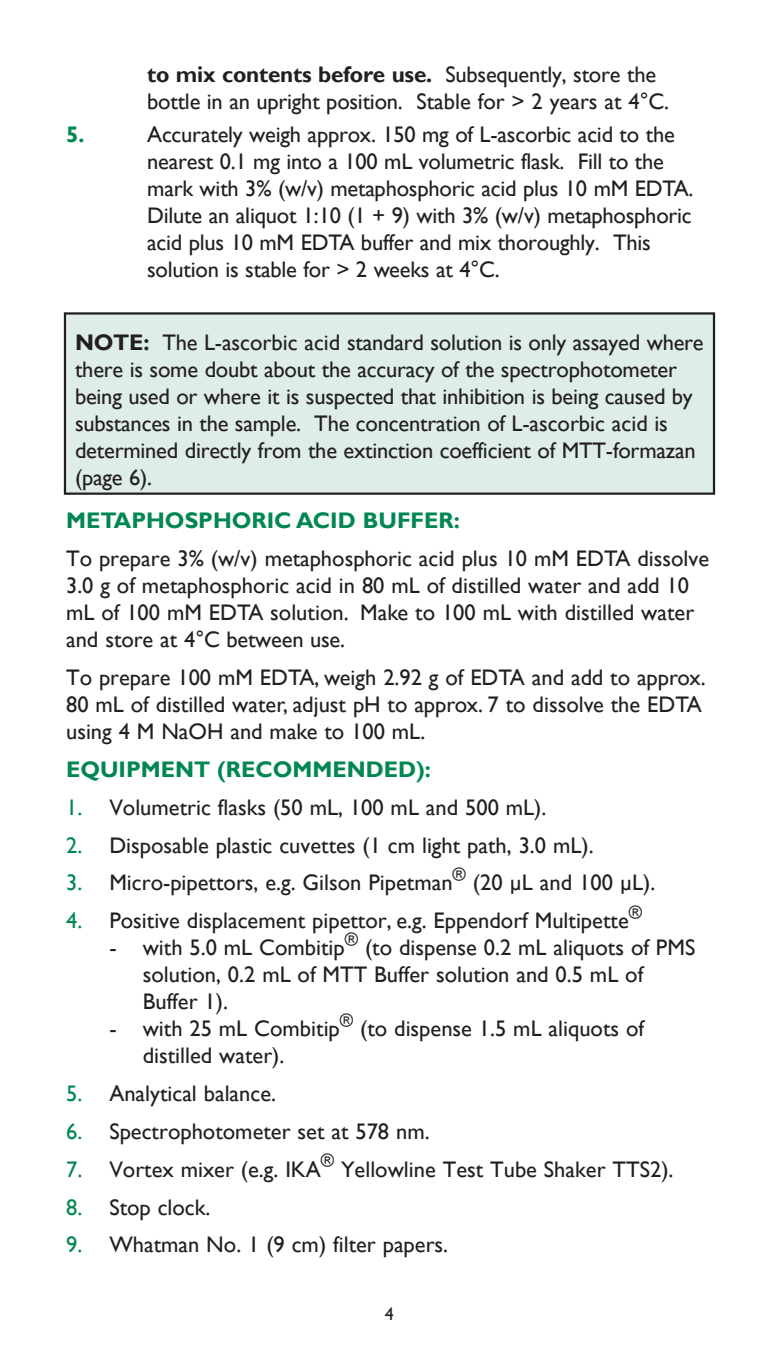
<style>
.page{position:relative;width:779px;height:1353px;background:#fff}
.page>*{position:absolute;margin:0;border:0;box-sizing:border-box;transform-origin:0 0}
.t1{font:22.5px/27px "Gill Sans";color:#231f20}
.t2{font:700 22.5px "Gill Sans";color:#008751}
.t3{font:18px "Gill Sans";color:#231f20}
.s1{font-weight:700}
.s2{color:#008751}
</style>
<div class="page">
<div style="left:65px;top:313px;width:648px;height:180px;background:#deede6"></div>
<div style="left:64px;top:312px;width:650px;height:182px;border:2px solid #231f20"></div>
<p class="t1" style="left:147px;top:61px;width:523px"><span class="s1">to mix contents before use.</span> Subsequently, store the bottle in an upright position. Stable for &gt; 2 years at 4°C.</p>
<p class="t2" style="left:66px;top:121px;width:20px">5.</p>
<p class="t1" style="left:147px;top:121px;width:547px">Accurately weigh approx. 150 mg of L-ascorbic acid to the nearest 0.1 mg into a 100 mL volumetric flask. Fill to the mark with 3% (w/v) metaphosphoric acid plus 10 mM EDTA.<br>Dilute an aliquot 1:10 (1 + 9) with 3% (w/v) metaphosphoric acid plus 10 mM EDTA buffer and mix thoroughly. This solution is stable for &gt; 2 weeks at 4°C.</p>
<p class="t1" style="left:75px;top:329px;width:630px"><span class="s1">NOTE:</span> The L-ascorbic acid standard solution is only assayed where</p>
<p class="t1" style="left:75px;top:356px;width:603px">there is some doubt about the accuracy of the spectrophotometer</p>
<p class="t1" style="left:75px;top:383px;width:619px">being used or where it is suspected that inhibition is being caused by</p>
<p class="t1" style="left:75px;top:410px;width:594px">substances in the sample. The concentration of L-ascorbic acid is</p>
<p class="t1" style="left:75px;top:437px;width:621px">determined directly from the extinction coefficient of MTT-formazan</p>
<p class="t1" style="left:75px;top:464px;width:79px">(page 6).</p>
<p class="t2" style="left:66px;top:507px;width:395px">METAPHOSPHORIC ACID BUFFER:</p>
<p class="t1" style="left:66px;top:545px;width:644px">To prepare 3% (w/v) metaphosphoric acid plus 10 mM EDTA dissolve 3.0 g of metaphosphoric acid in 80 mL of distilled water and add 10 mL of 100 mM EDTA solution. Make to 100 mL with distilled water and store at 4°C between use.</p>
<p class="t1" style="left:66px;top:664px;width:640px">To prepare 100 mM EDTA, weigh 2.92 g of EDTA and add to approx.<br>80 mL of distilled water, adjust pH to approx. 7 to dissolve the EDTA using 4 M NaOH and make to 100 mL.</p>
<p class="t2" style="left:66px;top:755px;width:366px">EQUIPMENT (RECOMMENDED):</p>
<p class="t1" style="left:66px;top:794px;width:481px"><span class="s2">1.</span> Volumetric flasks (50 mL, 100 mL and 500 mL).</p>
<p class="t1" style="left:66px;top:831px;width:528px"><span class="s2">2.</span> Disposable plastic cuvettes (1 cm light path, 3.0 mL).</p>
<p class="t1" style="left:66px;top:869px;width:388px"><span class="s2">3.</span> Micro-pipettors, e.g. Gilson Pipetman</p>
<p class="t3" style="left:452px;top:863px;width:15px">®</p>
<p class="t1" style="left:472px;top:869px;width:184px">(20 μL and 100 μL).</p>
<p class="t1" style="left:66px;top:907px;width:564px"><span class="s2">4.</span> Positive displacement pipettor, e.g. Eppendorf Multipette</p>
<p class="t3" style="left:628px;top:901px;width:15px">®</p>
<p class="t3" style="left:344px;top:928px;width:15px">®</p>
<p class="t1" style="left:109px;top:934px;width:237px">- with 5.0 mL Combitip</p>
<p class="t1" style="left:143px;top:934px;width:554px;text-indent:222px">(to dispense 0.2 mL aliquots of PMS solution, 0.2 mL of MTT Buffer solution and 0.5 mL of</p>
<p class="t1" style="left:143px;top:988px;width:87px">Buffer 1).</p>
<p class="t1" style="left:109px;top:1015px;width:232px">- with 25 mL Combitip</p>
<p class="t3" style="left:339px;top:1009px;width:15px">®</p>
<p class="t1" style="left:360px;top:1015px;width:285px">(to dispense 1.5 mL aliquots of</p>
<p class="t1" style="left:143px;top:1042px;width:143px">distilled water).</p>
<p class="t1" style="left:66px;top:1080px;width:211px"><span class="s2">5.</span> Analytical balance.</p>
<p class="t1" style="left:66px;top:1118px;width:365px"><span class="s2">6.</span> Spectrophotometer set at 578 nm.</p>
<p class="t1" style="left:66px;top:1155px;width:256px"><span class="s2">7.</span> Vortex mixer (e.g. IKA</p>
<p class="t3" style="left:320px;top:1149px;width:15px">®</p>
<p class="t1" style="left:341px;top:1155px;width:334px">Yellowline Test Tube Shaker TTS2).</p>
<p class="t1" style="left:66px;top:1193px;width:146px"><span class="s2">8.</span> Stop clock.</p>
<p class="t1" style="left:66px;top:1231px;width:383px"><span class="s2">9.</span> Whatman No. 1 (9 cm) filter papers.</p>
<p class="t3" style="left:385px;top:1302px;width:10px">4</p>
</div>
